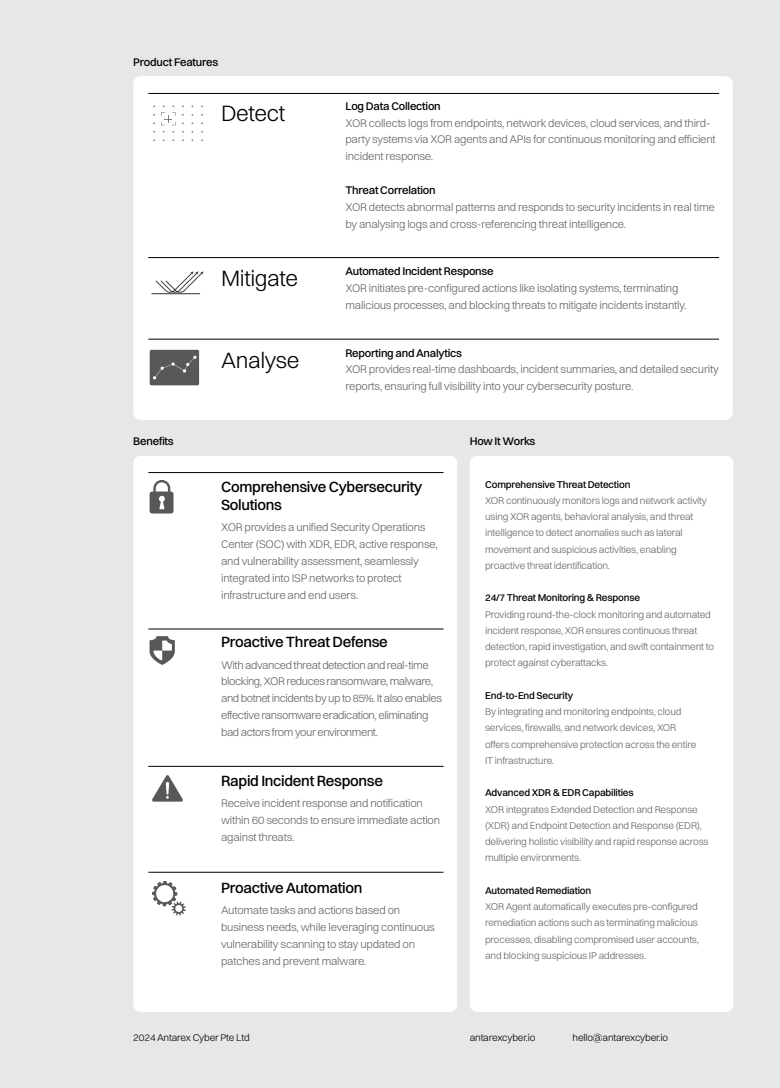
<style>
.page{position:relative;width:780px;height:1088px;background:#e6e7e8}
.page>*{position:absolute;margin:0;border:0;box-sizing:border-box;transform-origin:0 0}
.t1{font:300 22.5px "Switzer";letter-spacing:-.02em;color:#000}
.t2{font:500 15px/17.5px "Switzer";letter-spacing:-.02em;color:#000}
.t3{font:300 11.25px/16.9px "Switzer";letter-spacing:-.02em;color:#636466}
.t4{font:300 11.25px/16.9px "Switzer";letter-spacing:-.04em;color:#636466}
.t5{font:500 11.25px "Switzer";letter-spacing:-.02em;color:#000}
.t6{font:300 10px/16.2px "Switzer";letter-spacing:-.02em;color:#636466}
.t7{font:500 10px "Switzer";letter-spacing:-.02em;color:#000}
.t8{font:300 10px "Switzer";letter-spacing:-.02em;color:#000}
</style>
<div class="page">
<div style="left:133px;top:76px;width:599px;height:344px;background:#fff;border-radius:7px"></div>
<div style="left:133px;top:456px;width:324px;height:556px;background:#fff;border-radius:7px"></div>
<div style="left:469px;top:456px;width:264px;height:556px;background:#fff;border-radius:7px"></div>
<hr style="left:148px;top:472px;width:295px;height:1px;background:#000">
<hr style="left:148px;top:93px;width:571px;height:1px;background:#000">
<hr style="left:148px;top:257px;width:571px;height:1px;background:#000">
<hr style="left:148px;top:339px;width:571px;height:1px;background:#000">
<hr style="left:148px;top:629px;width:295px;height:1px;background:#000">
<hr style="left:148px;top:766px;width:295px;height:1px;background:#000">
<hr style="left:148px;top:872px;width:295px;height:1px;background:#000">
<svg style="left:149px;top:480px;width:24px;height:33px"></svg>
<svg style="left:152px;top:775px;width:31px;height:26px"></svg>
<svg style="left:149px;top:636px;width:26px;height:29px"></svg>
<svg style="left:152px;top:881px;width:34px;height:34px"></svg>
<svg style="left:156px;top:271px;width:47px;height:21px"></svg>
<hr style="left:151px;top:293px;width:49px;height:1px;background:#231f20">
<div style="left:150px;top:350px;width:49px;height:35px;background:#5a5757;border-radius:2px"></div>
<svg style="left:153px;top:356px;width:43px;height:23px"></svg>
<svg style="left:161px;top:105px;width:14px;height:20px"></svg>
<p class="t5" style="left:133px;top:55px;width:86px">Product Features</p>
<h1 class="t1" style="left:221px;top:99px;width:66px">Detect</h1>
<h1 class="t1" style="left:221px;top:265px;width:79px">Mitigate</h1>
<h1 class="t1" style="left:221px;top:346px;width:80px">Analyse</h1>
<p class="t5" style="left:345px;top:99px;width:97px">Log Data Collection</p>
<p class="t3" style="left:345px;top:114px;width:372px">XOR collects logs from endpoints, network devices, cloud services, and third&shy;party systems via XOR agents and APIs for continuous monitoring and efficient incident response.</p>
<p class="t5" style="left:345px;top:183px;width:92px">Threat Correlation</p>
<p class="t3" style="left:345px;top:198px;width:371px">XOR detects abnormal patterns and responds to security incidents in real time by analysing logs and cross-referencing threat intelligence.</p>
<p class="t5" style="left:345px;top:264px;width:150px">Automated Incident Response</p>
<p class="t3" style="left:345px;top:279px;width:343px">XOR initiates pre-configured actions like isolating systems, terminating malicious processes, and blocking threats to mitigate incidents instantly.</p>
<p class="t5" style="left:345px;top:346px;width:118px">Reporting and Analytics</p>
<p class="t3" style="left:345px;top:361px;width:375px">XOR provides real-time dashboards, incident summaries, and detailed security reports, ensuring full visibility into your cybersecurity posture.</p>
<p class="t5" style="left:133px;top:434px;width:42px">Benefits</p>
<h2 class="t2" style="left:221px;top:478px;width:203px">Comprehensive Cybersecurity<br>Solutions</h2>
<p class="t3" style="left:221px;top:519px;width:218px">XOR provides a unified Security Operations Center (SOC) with XDR, EDR, active response, and vulnerability assessment, seamlessly integrated into ISP networks to protect infrastructure and end users.</p>
<h2 class="t2" style="left:221px;top:633px;width:168px">Proactive Threat Defense</h2>
<p class="t4" style="left:221px;top:656px;width:222px">With advanced threat detection and real-time blocking, XOR reduces ransomware, malware, and botnet incidents by up to 85%. It also enables effective ransomware eradication, eliminating bad actors from your environment.</p>
<h2 class="t2" style="left:221px;top:772px;width:163px">Rapid Incident Response</h2>
<p class="t3" style="left:221px;top:794px;width:220px">Receive incident response and notification within 60 seconds to ensure immediate action against threats.</p>
<h2 class="t2" style="left:221px;top:879px;width:143px">Proactive Automation</h2>
<p class="t3" style="left:221px;top:902px;width:215px">Automate tasks and actions based on business needs, while leveraging continuous vulnerability scanning to stay updated on patches and prevent malware.</p>
<p class="t5" style="left:469px;top:434px;width:67px">How It Works</p>
<p class="t7" style="left:485px;top:478px;width:147px">Comprehensive Threat Detection</p>
<p class="t6" style="left:485px;top:492px;width:223px">XOR continuously monitors logs and network activity using XOR agents, behavioral analysis, and threat intelligence to detect anomalies such as lateral movement and suspicious activities, enabling proactive threat identification.</p>
<p class="t7" style="left:485px;top:592px;width:156px">24/7 Threat Monitoring &amp; Response</p>
<p class="t6" style="left:485px;top:606px;width:230px">Providing round-the-clock monitoring and automated incident response, XOR ensures continuous threat detection, rapid investigation, and swift containment to protect against cyberattacks.</p>
<p class="t7" style="left:485px;top:689px;width:89px">End-to-End Security</p>
<p class="t6" style="left:485px;top:703px;width:213px">By integrating and monitoring endpoints, cloud services, firewalls, and network devices, XOR offers comprehensive protection across the entire IT infrastructure.</p>
<p class="t7" style="left:485px;top:787px;width:150px">Advanced XDR &amp; EDR Capabilities</p>
<p class="t6" style="left:485px;top:801px;width:225px">XOR integrates Extended Detection and Response (XDR) and Endpoint Detection and Response (EDR), delivering holistic visibility and rapid response across multiple environments.</p>
<p class="t7" style="left:485px;top:884px;width:108px">Automated Remediation</p>
<p class="t6" style="left:485px;top:898px;width:215px">XOR Agent automatically executes pre-configured remediation actions such as terminating malicious processes, disabling compromised user accounts, and blocking suspicious IP addresses.</p>
<p class="t8" style="left:133px;top:1032px;width:118px">2024 Antarex Cyber Pte Ltd</p>
<p class="t8" style="left:469px;top:1032px;width:67px">antarexcyber.io</p>
<p class="t8" style="left:572px;top:1032px;width:97px">hello@antarexcyber.io</p>
</div>
